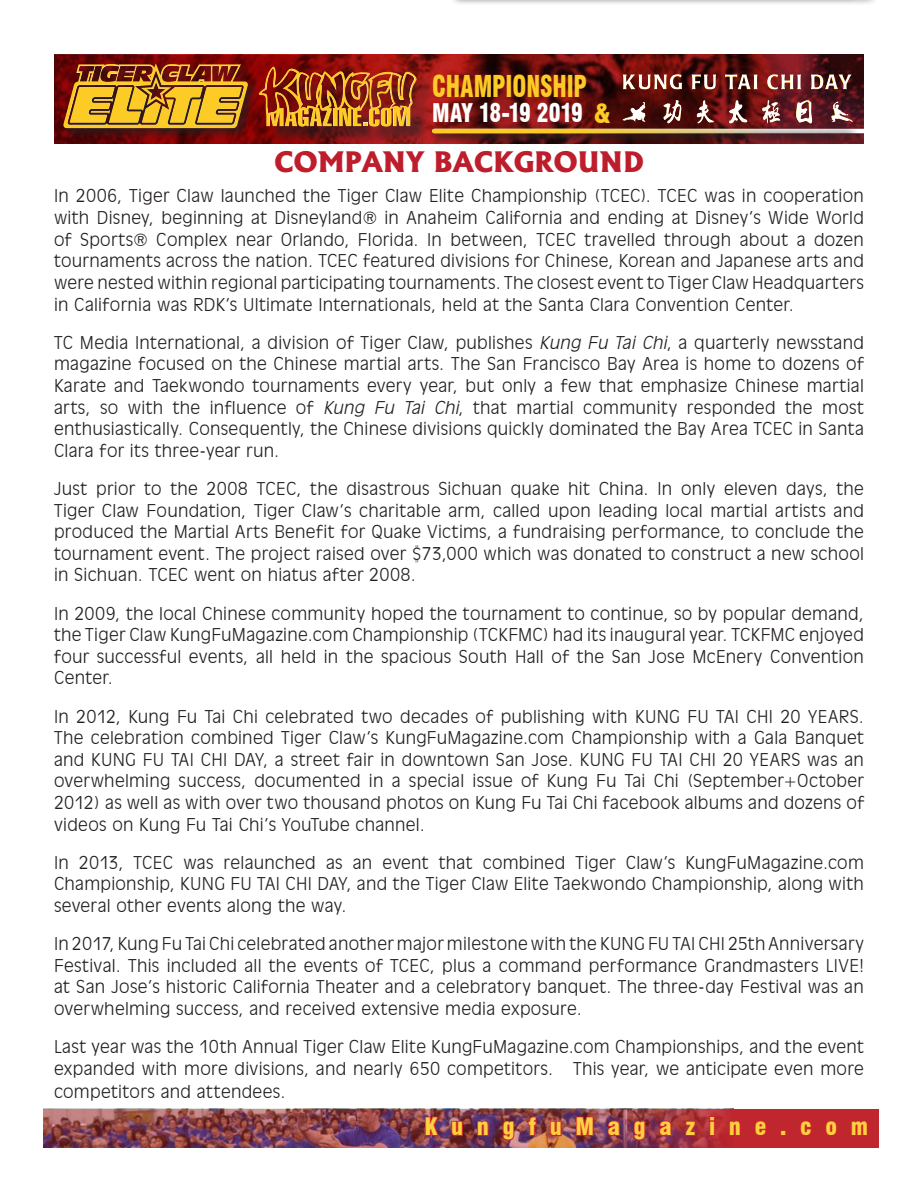
<style>
.page{position:relative;width:918px;height:1188px;background:#fff}
.page>*{position:absolute;margin:0;border:0;box-sizing:border-box;transform-origin:0 0}
.t1{font:900 condensed 29.4px "Swiss 721 BT";letter-spacing:-.005em;color:#fdcb25;scale:.8 1}
.t2{font:800 27px "Albertus";color:#be1d2c}
.t3{font:900 condensed 25.2px "Swiss 721 BT";letter-spacing:-.035em;color:#fff;scale:.88 1}
.t4{font:900 condensed 23.55px "Swiss 721 BT";letter-spacing:.58em;color:#fdd13f}
.t5{font:300 17.25px/21.6px "Incised 901 BT";letter-spacing:.015em;color:#231f20;text-align:justify}
.s1{font-size:25.8px;color:#fdcb25}
.s2{font-style:italic}
</style>
<div class="page">
<img style="left:456px;top:55px;width:408px;height:69px">
<div style="left:449px;top:0;width:431px;height:6px;background:#f9f9f9"></div>
<svg style="left:54px;top:55px;width:402px;height:89px;background:#840b09"></svg>
<svg style="left:61px;top:62px;width:197px;height:77px;background:#610a0a"></svg>
<svg style="left:63px;top:63px;width:185px;height:65px;background:#b67d20"></svg>
<div style="left:261px;top:69px;width:174px;height:76px;background:#231f20;opacity:.75"></div>
<img style="left:259px;top:66px;width:158px;height:61px">
<img style="left:44px;top:1109px;width:522px;height:39px">
<img style="left:566px;top:1109px;width:313px;height:39px">
<svg style="left:424px;top:1116px;width:16px;height:21px"></svg>
<svg style="left:450px;top:1120px;width:14px;height:18px"></svg>
<svg style="left:476px;top:1119px;width:14px;height:18px"></svg>
<svg style="left:502px;top:1119px;width:14px;height:23px"></svg>
<svg style="left:527px;top:1115px;width:10px;height:22px"></svg>
<svg style="left:549px;top:1120px;width:14px;height:18px"></svg>
<svg style="left:575px;top:1108px;width:20px;height:35px"></svg>
<svg style="left:606px;top:1119px;width:16px;height:19px"></svg>
<svg style="left:633px;top:1119px;width:14px;height:23px"></svg>
<svg style="left:658px;top:1119px;width:16px;height:19px"></svg>
<svg style="left:684px;top:1120px;width:13px;height:17px"></svg>
<svg style="left:709px;top:1116px;width:6px;height:5px"></svg>
<div style="left:709px;top:1121px;width:6px;height:15px;border:2px solid #d1232a"></div>
<svg style="left:728px;top:1119px;width:14px;height:18px"></svg>
<svg style="left:753px;top:1119px;width:15px;height:19px"></svg>
<svg style="left:780px;top:1130px;width:6px;height:6px"></svg>
<svg style="left:799px;top:1119px;width:14px;height:19px"></svg>
<svg style="left:824px;top:1119px;width:14px;height:18px"></svg>
<svg style="left:850px;top:1119px;width:19px;height:18px"></svg>
<img style="left:623px;top:74px;width:230px;height:50px">
<hr style="left:449px;top:0;width:414px;height:3px;background:#231f20;opacity:.75">
<div style="left:427px;top:124px;width:434px;height:21px;background:#231f20;opacity:.75"></div>
<svg style="left:434px;top:129px;width:413px;height:4px;background:#e8cb6a"></svg>
<h1 class="t1" style="left:432px;top:69px;width:195px">CHAMPIONSHIP</h1>
<h3 class="t3" style="left:432px;top:98px;width:204px">MAY 18-19 2019 <span class="s1">&amp;</span></h3>
<p class="t2" style="left:274px;top:145px;width:371px">COMPANY BACKGROUND</p>
<p class="t5" style="left:54px;top:185px;width:812px">In 2006, Tiger Claw launched the Tiger Claw Elite Championship (TCEC). TCEC was in cooperation with Disney, beginning at Disneyland® in Anaheim California and ending at Disney’s Wide World of Sports® Complex near Orlando, Florida. In between, TCEC travelled through about a dozen tournaments across the nation. TCEC featured divisions for Chinese, Korean and Japanese arts and were nested within regional participating tournaments. The closest event to Tiger Claw Headquarters in California was RDK’s Ultimate Internationals, held at the Santa Clara Convention Center.</p>
<p class="t5" style="left:54px;top:332px;width:812px">TC Media International, a division of Tiger Claw, publishes <span class="s2">Kung Fu Tai Chi</span>, a quarterly newsstand magazine focused on the Chinese martial arts. The San Francisco Bay Area is home to dozens of Karate and Taekwondo tournaments every year, but only a few that emphasize Chinese martial arts, so with the influence of <span class="s2">Kung Fu Tai Chi</span>, that martial community responded the most enthusiastically. Consequently, the Chinese divisions quickly dominated the Bay Area TCEC in Santa Clara for its three-year run.</p>
<p class="t5" style="left:54px;top:478px;width:812px">Just prior to the 2008 TCEC, the disastrous Sichuan quake hit China. In only eleven days, the Tiger Claw Foundation, Tiger Claw’s charitable arm, called upon leading local martial artists and produced the Martial Arts Benefit for Quake Victims, a fundraising performance, to conclude the tournament event. The project raised over $73,000 which was donated to construct a new school in Sichuan. TCEC went on hiatus after 2008.</p>
<p class="t5" style="left:54px;top:602px;width:812px">In 2009, the local Chinese community hoped the tournament to continue, so by popular demand, the Tiger Claw KungFuMagazine.com Championship (TCKFMC) had its inaugural year. TCKFMC enjoyed four successful events, all held in the spacious South Hall of the San Jose McEnery Convention Center.</p>
<p class="t5" style="left:54px;top:705px;width:812px">In 2012, Kung Fu Tai Chi celebrated two decades of publishing with KUNG FU TAI CHI 20 YEARS.<br>The celebration combined Tiger Claw’s KungFuMagazine.com Championship with a Gala Banquet and KUNG FU TAI CHI DAY, a street fair in downtown San Jose. KUNG FU TAI CHI 20 YEARS was an overwhelming success, documented in a special issue of Kung Fu Tai Chi (September+October 2012) as well as with over two thousand photos on Kung Fu Tai Chi facebook albums and dozens of videos on Kung Fu Tai Chi’s YouTube channel.</p>
<p class="t5" style="left:54px;top:852px;width:812px">In 2013, TCEC was relaunched as an event that combined Tiger Claw’s KungFuMagazine.com Championship, KUNG FU TAI CHI DAY, and the Tiger Claw Elite Taekwondo Championship, along with several other events along the way.</p>
<p class="t5" style="left:54px;top:933px;width:812px">In 2017, Kung Fu Tai Chi celebrated another major milestone with the KUNG FU TAI CHI 25th Anniversary Festival. This included all the events of TCEC, plus a command performance Grandmasters LIVE! at San Jose’s historic California Theater and a celebratory banquet. The three-day Festival was an overwhelming success, and received extensive media exposure.</p>
<p class="t5" style="left:54px;top:1036px;width:812px;line-height:22.4px">Last year was the 10th Annual Tiger Claw Elite KungFuMagazine.com Championships, and the event expanded with more divisions, and nearly 650 competitors. This year, we anticipate even more competitors and attendees.</p>
<h3 class="t4" style="left:424px;top:1112px;width:445px">KungfuMagazine.com</h3>
</div>
